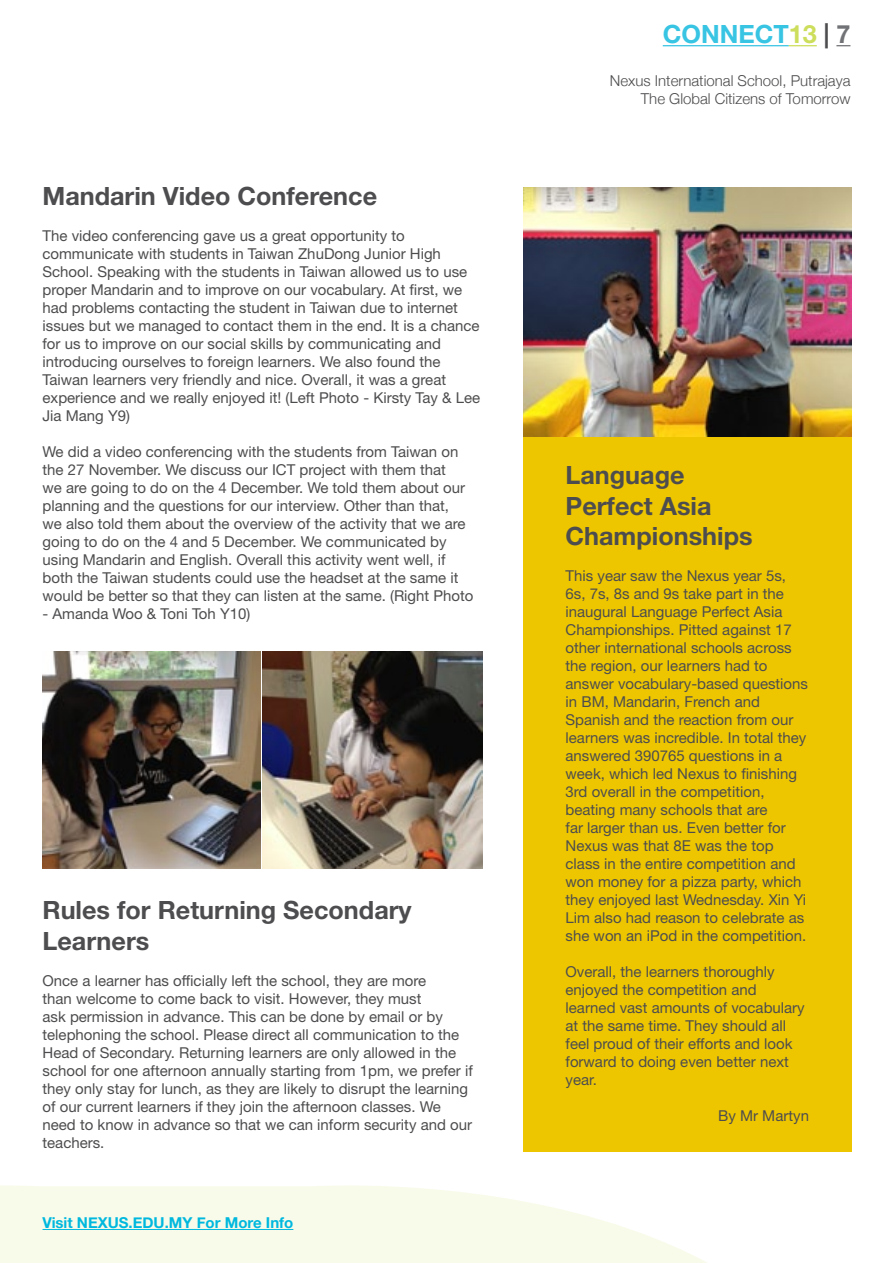
<style>
.page{position:relative;width:893px;height:1263px;background:#fff}
.page>*{position:absolute;margin:0;border:0;box-sizing:border-box;transform-origin:0 0}
.t1{font:700 25.2px/30.3px "Helvetica Neue LT Std";color:#4d4d4f}
.t2{font:700 25.2px "Helvetica Neue LT Std";color:#38c4e3}
.t3{font:15px/18px "Helvetica Neue LT Std";color:#4d4d4f}
.t4{font:300 15px/18px "Helvetica Neue";color:#4d4d4f;text-align:right}
.t5{font:700 15px "Helvetica Neue";color:#00b8de}
.s1{color:#cdde5c}
.s2{color:#4d4d4f}
.s3{color:#717275}
</style>
<div class="page">
<svg style="left:0;top:1185px;width:707px;height:78px;fill:#f8fbea"></svg>
<hr style="left:43px;top:1229px;width:250px;height:1px;background:#00b8de">
<hr style="left:663px;top:45px;width:126px;height:1px;background:#38c4e3">
<svg style="left:789px;top:45px;width:28px;height:1px"></svg>
<svg style="left:836px;top:45px;width:14px;height:1px"></svg>
<div style="left:523px;top:436px;width:328px;height:716px;background:#eec600"></div>
<img style="left:43px;top:652px;width:217px;height:217px">
<img style="left:523px;top:187px;width:328px;height:249px">
<img style="left:263px;top:652px;width:220px;height:217px">
<h1 class="t1" style="left:43px;top:180px;width:336px">Mandarin Video Conference</h1>
<p class="t3" style="left:43px;top:227px;width:439px">The video conferencing gave us a great opportunity to communicate with students in Taiwan ZhuDong Junior High School. Speaking with the students in Taiwan allowed us to use proper Mandarin and to improve on our vocabulary. At first, we had problems contacting the student in Taiwan due to internet issues but we managed to contact them in the end. It is a chance for us to improve on our social skills by communicating and introducing ourselves to foreign learners. We also found the Taiwan learners very friendly and nice. Overall, it was a great experience and we really enjoyed it! (Left Photo - Kirsty Tay &amp; Lee Jia Mang Y9)</p>
<p class="t3" style="left:43px;top:443px;width:432px">We did a video conferencing with the students from Taiwan on the 27 November. We discuss our ICT project with them that<br>we are going to do on the 4 December. We told them about our planning and the questions for our interview. Other than that,<br>we also told them about the overview of the activity that we are going to do on the 4 and 5 December. We communicated by using Mandarin and English. Overall this activity went well, if both the Taiwan students could use the headset at the same it would be better so that they can listen at the same. (Right Photo</p>
<p class="t3" style="left:43px;top:605px;width:209px">- Amanda Woo &amp; Toni Toh Y10)</p>
<h1 class="t1" style="left:43px;top:895px;width:371px">Rules for Returning Secondary<br>Learners</h1>
<p class="t3" style="left:43px;top:971px;width:432px">Once a learner has officially left the school, they are more<br>than welcome to come back to visit. However, they must<br>ask permission in advance. This can be done by email or by telephoning the school. Please direct all communication to the Head of Secondary. Returning learners are only allowed in the school for one afternoon annually starting from 1pm, we prefer if they only stay for lunch, as they are likely to disrupt the learning of our current learners if they join the afternoon classes. We need to know in advance so that we can inform security and our teachers.</p>
<p class="t5" style="left:43px;top:1211px;width:252px">Visit NEXUS.EDU.MY For More Info</p>
<h1 class="t2" style="left:663px;top:19px;width:189px">CONNECT<span class="s1">13</span> <span class="s2">|</span> <span class="s3">7</span></h1>
<p class="t4" style="left:610px;top:71px;width:242px">Nexus International School, Putrajaya<br>The Global Citizens of Tomorrow</p>
<h1 class="t1" style="left:566px;top:460px;width:189px">Language<br>Perfect Asia<br>Championships</h1>
<p class="t3" style="left:566px;top:566px;width:244px">This year saw the Nexus year 5s,<br>6s, 7s, 8s and 9s take part in the inaugural Language Perfect Asia<br>Championships. Pitted against 17 other international schools across the region, our learners had to answer vocabulary-based questions in BM, Mandarin, French and<br>Spanish and the reaction from our learners was incredible. In total they answered 390765 questions in a week, which led Nexus to finishing<br>3rd overall in the competition, beating many schools that are<br>far larger than us. Even better for<br>Nexus was that 8E was the top class in the entire competition and won money for a pizza party, which they enjoyed last Wednesday. Xin Yi<br>Lim also had reason to celebrate as she won an iPod in the competition.</p>
<p class="t3" style="left:566px;top:962px;width:241px">Overall, the learners thoroughly enjoyed the competition and learned vast amounts of vocabulary at the same time. They should all feel proud of their efforts and look forward to doing even better next year.</p>
<p class="t3" style="left:718px;top:1106px;width:92px">By Mr Martyn</p>
</div>
